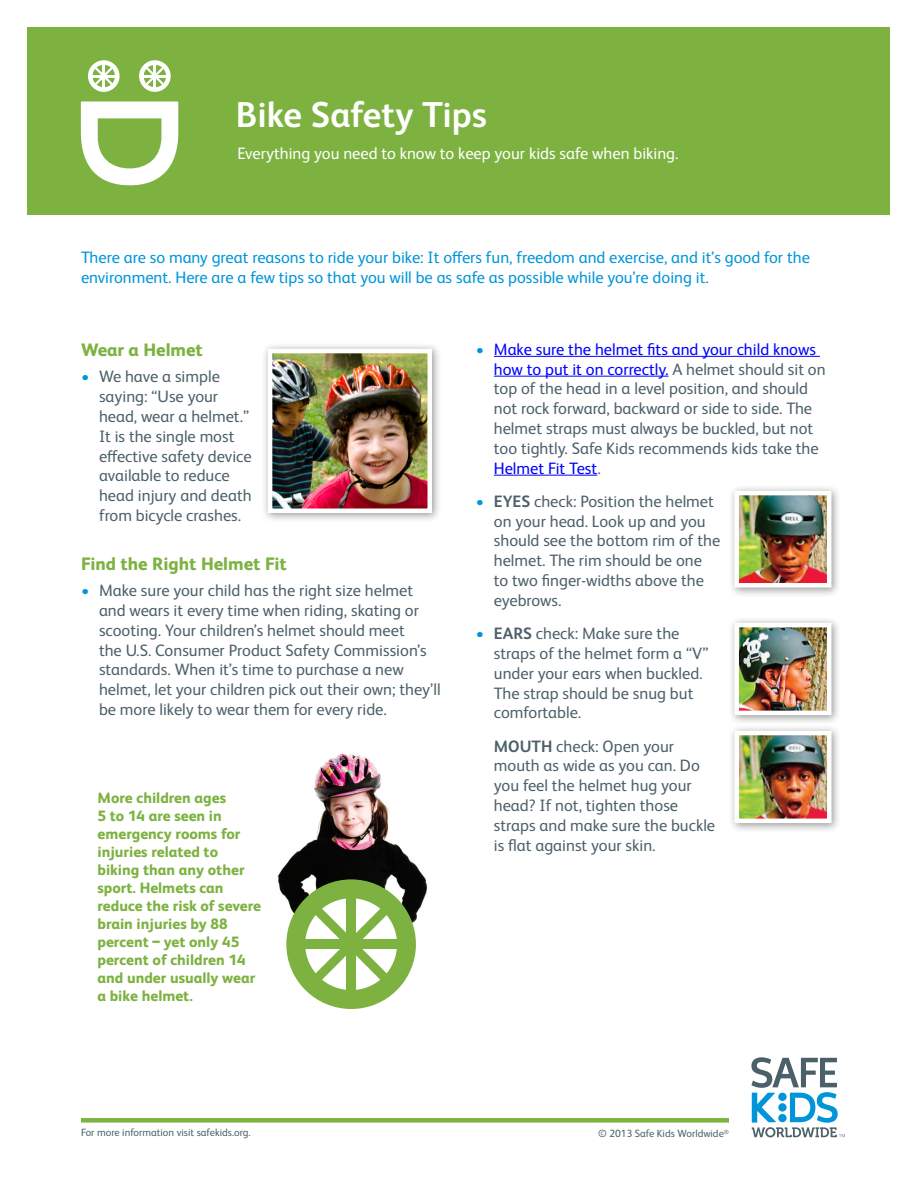
<style>
.page{position:relative;width:918px;height:1188px;background:#fff}
.page>*{position:absolute;margin:0;border:0;box-sizing:border-box;transform-origin:0 0}
.t1{font:700 36px "FS Albert Pro";color:#fff}
.SUBHEAD{font:800 18px "FS Albert Pro";color:#7db241}
.COLOR_BULLETS__GRAY{font:16.5px/19.8px "FS Albert Pro";color:#4c606a}
.COLOR_BULLETS__GRAY-2{font:16.5px/19.8px "FS Albert Pro";color:#0095d9}
.BODY{font:16.5px "FS Albert Pro";color:#fff}
.SUBHEAD-2{font:800 15px/18px "FS Albert Pro";color:#7db241}
.t2{font:10.5px "FS Albert Pro";color:#4c606a}
.t3{font:6.15px "FS Albert Pro";color:#4c606a}
.s1{color:#0095d9}
.s2{color:#00f}
.s3{font-weight:700;color:#0095d9}
.s4{font-weight:700}
</style>
<div class="page">
<div style="left:81px;top:1118px;width:648px;height:5px;background:#7db241"></div>
<svg style="left:751px;top:1057px;width:94px;height:80px"></svg>
<div style="left:28px;top:28px;width:862px;height:187px;background:#7db241"></div>
<hr style="left:494px;top:356px;width:326px;height:1px;background:#00f">
<hr style="left:494px;top:376px;width:175px;height:1px;background:#00f">
<hr style="left:494px;top:475px;width:103px;height:1px;background:#00f">
<svg style="left:81px;top:101px;width:97px;height:84px"></svg>
<svg style="left:88px;top:60px;width:32px;height:32px"></svg>
<svg style="left:139px;top:60px;width:32px;height:32px"></svg>
<div style="left:261px;top:342px;width:181px;height:181px;background:#231f20;opacity:.45"></div>
<img style="left:273px;top:354px;width:154px;height:154px">
<div style="left:268px;top:349px;width:164px;height:164px;border:4px solid #fff"></div>
<div style="left:728px;top:484px;width:113px;height:113px;background:#231f20;opacity:.45"></div>
<img style="left:739px;top:496px;width:87px;height:87px">
<div style="left:734px;top:491px;width:97px;height:97px;border:4px solid #fff"></div>
<div style="left:728px;top:616px;width:113px;height:109px;background:#231f20;opacity:.45"></div>
<img style="left:739px;top:628px;width:87px;height:82px">
<div style="left:734px;top:623px;width:97px;height:92px;border:4px solid #fff"></div>
<div style="left:728px;top:724px;width:114px;height:109px;background:#231f20;opacity:.45"></div>
<img style="left:740px;top:736px;width:87px;height:82px">
<div style="left:735px;top:731px;width:97px;height:92px;border:4px solid #fff"></div>
<img style="left:277px;top:753px;width:151px;height:167px">
<svg style="left:286px;top:879px;width:130px;height:130px"></svg>
<p class="t1" style="left:236px;top:89px;width:252px">Bike Safety Tips</p>
<p class="BODY" style="left:237px;top:142px;width:443px">Everything you need to know to keep your kids safe when biking.</p>
<p class="COLOR_BULLETS__GRAY-2" style="left:81px;top:246px;width:730px">There are so many great reasons to ride your bike: It offers fun, freedom and exercise, and it’s good for the environment. Here are a few tips so that you will be as safe as possible while you’re doing it.</p>
<p class="SUBHEAD" style="left:81px;top:336px;width:123px">Wear a Helmet</p>
<p class="COLOR_BULLETS__GRAY" style="left:99px;top:366px;width:154px;text-indent:-18px"><span class="s1">•</span> We have a simple saying: “Use your head, wear a helmet.”<br>It is the single most effective safety device available to reduce head injury and death from bicycle crashes.</p>
<p class="SUBHEAD" style="left:81px;top:549px;width:207px">Find the Right Helmet Fit</p>
<p class="COLOR_BULLETS__GRAY" style="left:99px;top:579px;width:343px;text-indent:-18px"><span class="s1">•</span> Make sure your child has the right size helmet and wears it every time when riding, skating or scooting. Your children’s helmet should meet<br>the U.S. Consumer Product Safety Commission’s standards. When it’s time to purchase a new helmet, let your children pick out their own; they’ll be more likely to wear them for every ride.</p>
<p class="SUBHEAD-2" style="left:98px;top:787px;width:165px">More children ages<br>5 to 14 are seen in emergency rooms for injuries related to biking than any other sport. Helmets can reduce the risk of severe brain injuries by 88 percent – yet only 45 percent of children 14 and under usually wear a bike helmet.</p>
<p class="COLOR_BULLETS__GRAY" style="left:494px;top:338px;width:333px;text-indent:-18px"><span class="s1">•</span> <span class="s2">Make sure the helmet fits and your child knows how to put it on correctly.</span> A helmet should sit on top of the head in a level position, and should not rock forward, backward or side to side. The helmet straps must always be buckled, but not too tightly. Safe Kids recommends kids take the <span class="s2">Helmet Fit Test</span>.</p>
<p class="COLOR_BULLETS__GRAY" style="left:494px;top:490px;width:228px;text-indent:-18px"><span class="s3">•</span> <span class="s4">EYES</span> check: Position the helmet on your head. Look up and you should see the bottom rim of the helmet. The rim should be one to two finger-widths above the eyebrows.</p>
<p class="COLOR_BULLETS__GRAY" style="left:494px;top:622px;width:216px;text-indent:-18px"><span class="s3">•</span> <span class="s4">EARS</span> check: Make sure the straps of the helmet form a “V” under your ears when buckled.<br>The strap should be snug but comfortable.</p>
<p class="COLOR_BULLETS__GRAY" style="left:494px;top:735px;width:223px;text-indent:-18px"><span class="s3">•</span> <span class="s4">MOUTH</span> check: Open your mouth as wide as you can. Do you feel the helmet hug your head? If not, tighten those straps and make sure the buckle is flat against your skin.</p>
<p class="t2" style="left:81px;top:1125px;width:171px">For more information visit safekids.org.</p>
<p class="t3" style="left:724px;top:1127px;width:7px">®</p>
<p class="t2" style="left:598px;top:1126px;width:127px">© 2013 Safe Kids Worldwide</p>
</div>
